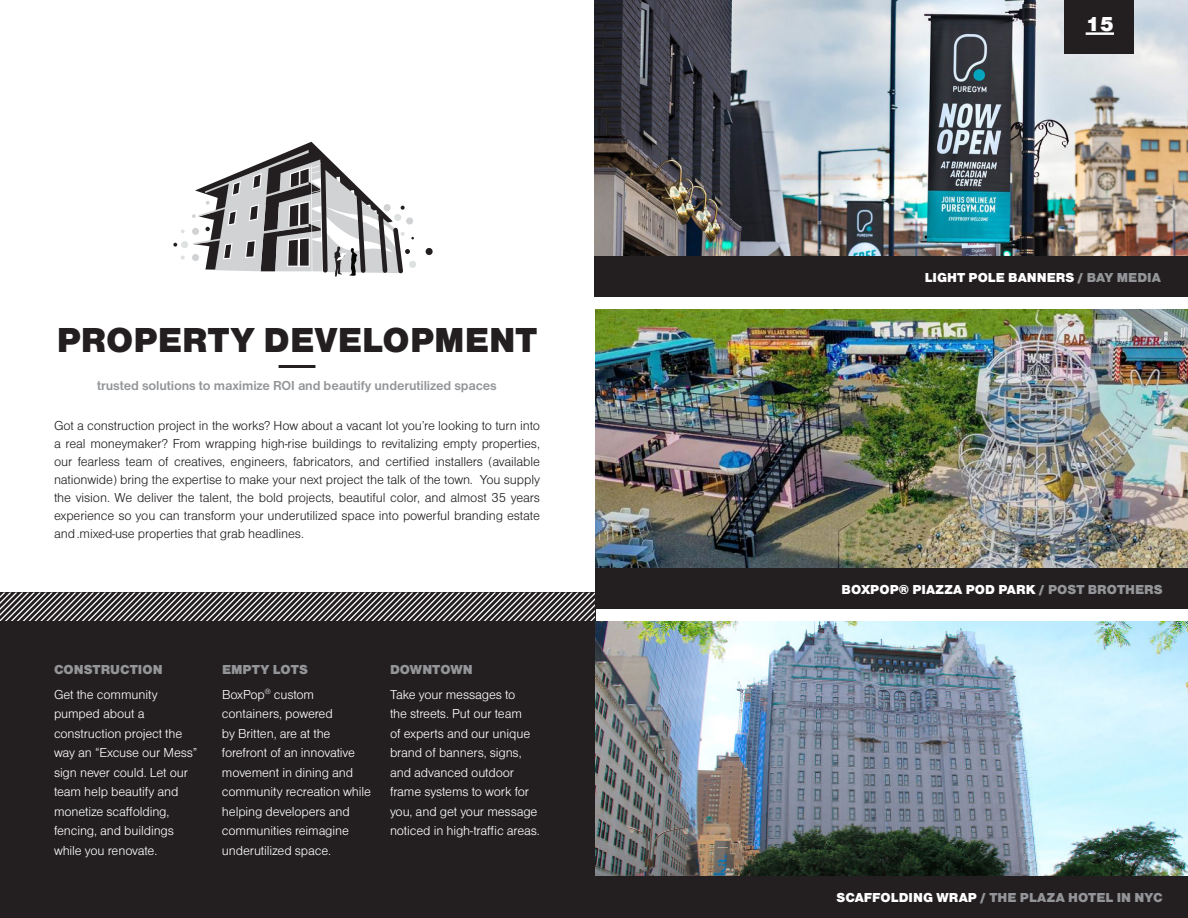
<style>
.page{position:relative;width:1188px;height:918px;background:#fff}
.page>*{position:absolute;margin:0;border:0;box-sizing:border-box;transform-origin:0 0}
.t1{font:900 36px "Nimbus San D";color:#231f20}
.t2{font:900 21px "Nimbus San D";color:#fff}
.Column__Light_9pt{font:300 13.5px/19.5px "Nimbus San D";letter-spacing:-.01em;color:#fff}
.Column__Light_9pt-2{font:300 13.5px/18px "Nimbus San D";letter-spacing:-.01em;color:#231f20;text-align:justify}
.GRAY_CATEGORY{font:900 13.5px "Nimbus San D";color:#939598}
.Column__Light_9pt-3{font:700 13.5px "Nimbus San D";letter-spacing:-.01em;color:#939598}
.t3{font:900 13.5px "Nimbus San D";color:#fff}
.s1{color:#939598}
.s2{color:#fff}
</style>
<div class="page">
<img style="left:596px;top:621px;width:592px;height:256px">
<img style="left:594px;top:0;width:594px;height:256px">
<div style="left:594px;top:256px;width:594px;height:41px;background:#231f20"></div>
<svg style="left:181px;top:256px;width:4px;height:4px"></svg>
<div style="left:409px;top:261px;width:7px;height:7px;background:#dde1e0;border-radius:50%"></div>
<svg style="left:173px;top:243px;width:4px;height:4px"></svg>
<div style="left:181px;top:241px;width:7px;height:7px;background:#dde1e0;border-radius:50%"></div>
<svg style="left:181px;top:229px;width:4px;height:4px"></svg>
<div style="left:426px;top:248px;width:7px;height:7px;background:#231f20;border-radius:50%"></div>
<svg style="left:192px;top:142px;width:222px;height:135px"></svg>
<div style="left:0;top:621px;width:595px;height:297px;background:#231f20"></div>
<hr style="left:279px;top:365px;width:36px;height:3px;background:#231f20">
<svg style="left:0;top:592px;width:596px;height:29px"></svg>
<svg style="left:0;top:593px;width:595px;height:28px;background:#676465"></svg>
<div style="left:1064px;top:0;width:70px;height:54px;background:#231f20"></div>
<hr style="left:1086px;top:32px;width:28px;height:3px;background:#fff">
<div style="left:596px;top:877px;width:592px;height:41px;background:#231f20"></div>
<img style="left:596px;top:310px;width:592px;height:259px">
<div style="left:596px;top:569px;width:592px;height:40px;background:#231f20"></div>
<p class="t1" style="left:57px;top:319px;width:482px">PROPERTY DEVELOPMENT</p>
<p class="Column__Light_9pt-3" style="left:97px;top:378px;width:401px">trusted solutions to maximize ROI and beautify underutilized spaces</p>
<p class="Column__Light_9pt-2" style="left:54px;top:416px;width:488px">Got a construction project in the works? How about a vacant lot you’re looking to turn into a real moneymaker? From wrapping high-rise buildings to revitalizing empty properties, our fearless team of creatives, engineers, fabricators, and certified installers (available nationwide) bring the expertise to make your next project the talk of the town. You supply the vision. We deliver the talent, the bold projects, beautiful color, and almost 35 years experience so you can transform your underutilized space into powerful branding estate and .mixed-use properties that grab headlines.</p>
<p class="GRAY_CATEGORY" style="left:54px;top:661px;width:110px">CONSTRUCTION</p>
<p class="Column__Light_9pt" style="left:54px;top:685px;width:145px">Get the community pumped about a construction project the way an “Excuse our Mess” sign never could. Let our team help beautify and monetize scaffolding, fencing, and buildings while you renovate.</p>
<p class="GRAY_CATEGORY" style="left:222px;top:661px;width:87px">EMPTY LOTS</p>
<p class="Column__Light_9pt" style="left:222px;top:685px;width:151px">BoxPop<sup>®</sup> custom containers, powered<br>by Britten, are at the forefront of an innovative movement in dining and community recreation while helping developers and communities reimagine underutilized space.</p>
<p class="GRAY_CATEGORY" style="left:390px;top:661px;width:84px">DOWNTOWN</p>
<p class="Column__Light_9pt" style="left:390px;top:685px;width:151px">Take your messages to<br>the streets. Put our team<br>of experts and our unique brand of banners, signs, and advanced outdoor frame systems to work for you, and get your message noticed in high-traffic areas.</p>
<p class="t2" style="left:1086px;top:12px;width:30px">15</p>
<p class="t3" style="left:925px;top:269px;width:238px">LIGHT POLE BANNERS <span class="s1">/ BAY MEDIA</span></p>
<p class="t3" style="left:842px;top:582px;width:322px">BOXPOP® PIAZZA POD PARK <span class="s1">/ POST BROTHERS</span></p>
<p class="GRAY_CATEGORY" style="left:836px;top:890px;width:328px"><span class="s2">SCAFFOLDING WRAP</span> / THE PLAZA HOTEL IN NYC</p>
</div>
